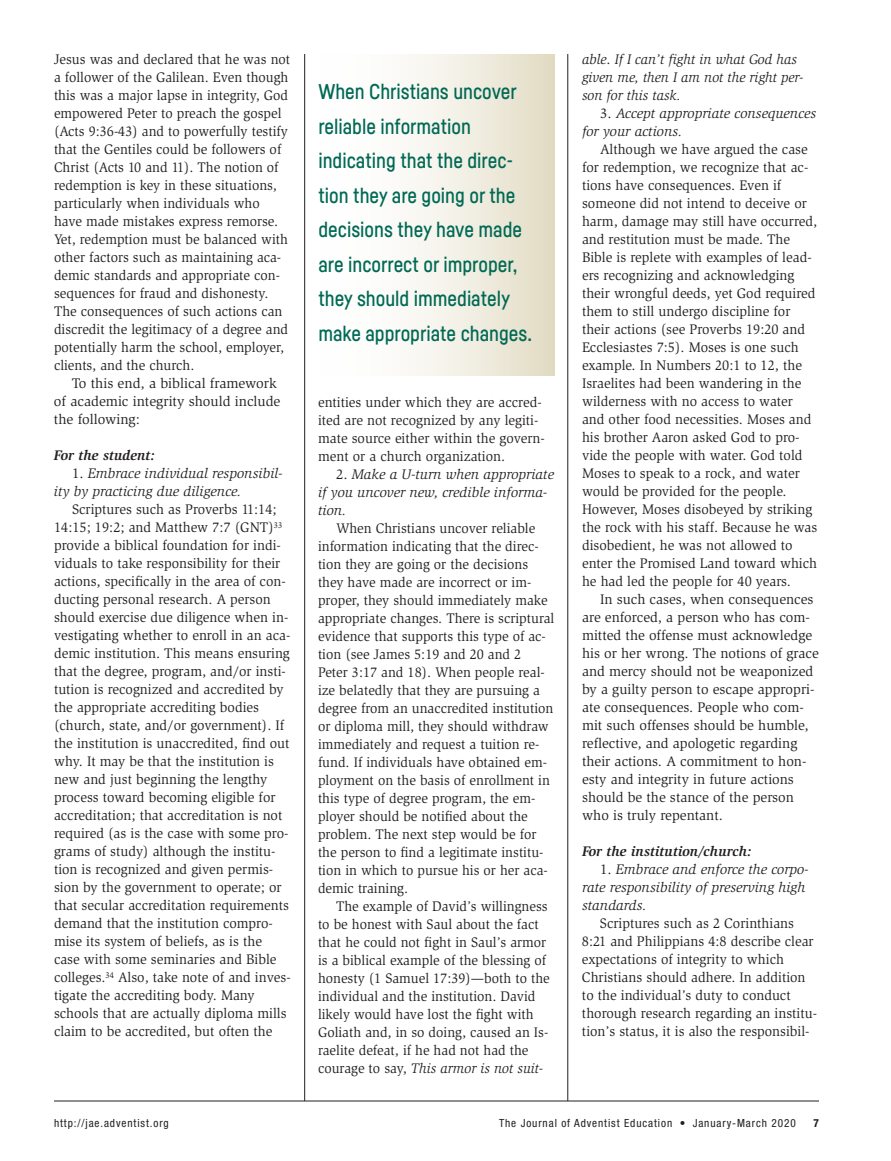
<style>
.page{position:relative;width:891px;height:1161px;background:#fff}
.page>*{position:absolute;margin:0;border:0;box-sizing:border-box;transform-origin:0 0}
.t1{font:500 21px/34.5px "Fabrikat";color:#006954;scale:.96 1}
.t2{font:14.25px/18px "Slimbach Std";color:#231f20}
.t3{font:14.25px/18px "Slimbach Std";color:#231f20;scale:.96 1}
.t4{font:italic 14.25px/18px "Slimbach Std";color:#231f20}
.t5{font:italic 14.25px/18px "Slimbach Std";color:#231f20;scale:.96 1}
.t6{font:italic 700 14.25px "Slimbach Std";color:#231f20}
.t7{font:condensed 11.25px "Helvetica Neue";letter-spacing:.08em;color:#231f20}
.t8{font:700 condensed 11.25px "Helvetica Neue";color:#231f20}
.s1{font-style:normal}
.s2{font-style:italic}
</style>
<div class="page">
<hr style="left:304px;top:54px;width:1px;height:1047px;background:#231f20">
<hr style="left:568px;top:54px;width:1px;height:1047px;background:#231f20">
<hr style="left:54px;top:1101px;width:765px;height:1px;background:#231f20">
<div style="left:318px;top:54px;width:237px;height:322px;background:linear-gradient(to right,#fff,#e5dfc9)"></div>
<p class="t3" style="left:54px;top:52px;width:247px">Jesus was and declared that he was not a follower of the Galilean. Even though this was a major lapse in integrity, God empowered Peter to preach the gospel (Acts 9:36-43) and to powerfully testify that the Gentiles could be followers of Christ (Acts 10 and 11). The notion of redemption is key in these situations, particularly when individuals who have made mistakes express remorse.<br>Yet, redemption must be balanced with other factors such as maintaining aca&shy;demic standards and appropriate con&shy;sequences for fraud and dishonesty.<br>The consequences of such actions can discredit the legitimacy of a degree and potentially harm the school, employer, clients, and the church.</p>
<p class="t2" style="left:54px;top:376px;width:228px;text-indent:18px">To this end, a biblical framework of academic integrity should include the following:</p>
<p class="t6" style="left:54px;top:450px;width:103px">For the student:</p>
<p class="t4" style="left:54px;top:466px;width:230px;text-indent:18px"><span class="s1">1.</span> Embrace individual responsibil&shy;ity by practicing due diligence.</p>
<p class="t2" style="left:54px;top:502px;width:238px;text-indent:18px">Scriptures such as Proverbs 11:14; 14:15; 19:2; and Matthew 7:7 (GNT)<sup>33 </sup>provide a biblical foundation for indi&shy;viduals to take responsibility for their actions, specifically in the area of con&shy;ducting personal research. A person should exercise due diligence when in&shy;vestigating whether to enroll in an aca&shy;demic institution. This means ensuring that the degree, program, and/or insti&shy;tution is recognized and accredited by the appropriate accrediting bodies (church, state, and/or government). If the institution is unaccredited, find out why. It may be that the institution is new and just beginning the lengthy process toward becoming eligible for accreditation; that accreditation is not required (as is the case with some pro&shy;grams of study) although the institu&shy;tion is recognized and given permis&shy;sion by the government to operate; or that secular accreditation requirements demand that the institution compro&shy;mise its system of beliefs, as is the case with some seminaries and Bible colleges.<sup>34</sup> Also, take note of and inves&shy;tigate the accrediting body. Many schools that are actually diploma mills claim to be accredited, but often the</p>
<p class="t1" style="left:318px;top:76px;width:224px">When Christians uncover reliable information indicating that the direc&shy;tion they are going or the decisions they have made are incorrect or improper, they should immediately make appropriate changes.</p>
<p class="t2" style="left:318px;top:395px;width:228px">entities under which they are accred&shy;ited are not recognized by any legiti&shy;mate source either within the govern&shy;ment or a church organization.</p>
<p class="t4" style="left:318px;top:466px;width:238px;text-indent:18px"><span class="s1">2.</span> Make a U-turn when appropriate if you uncover new, credible informa&shy;tion.</p>
<p class="t3" style="left:318px;top:521px;width:248px;text-indent:18px">When Christians uncover reliable information indicating that the direc&shy;tion they are going or the decisions they have made are incorrect or im&shy;proper, they should immediately make appropriate changes. There is scriptural evidence that supports this type of ac&shy;tion (see James 5:19 and 20 and 2<br>Peter 3:17 and 18). When people real&shy;ize belatedly that they are pursuing a degree from an unaccredited institution or diploma mill, they should withdraw immediately and request a tuition re&shy;fund. If individuals have obtained em&shy;ployment on the basis of enrollment in this type of degree program, the em&shy;ployer should be notified about the problem. The next step would be for the person to find a legitimate institu&shy;tion in which to pursue his or her aca&shy;demic training.</p>
<p class="t3" style="left:318px;top:899px;width:243px;text-indent:18px">The example of David’s willingness to be honest with Saul about the fact that he could not fight in Saul’s armor is a biblical example of the blessing of honesty (1 Samuel 17:39)—both to the individual and the institution. David likely would have lost the fight with Goliath and, in so doing, caused an Is&shy;raelite defeat, if he had not had the courage to say, <span class="s2">This armor is not suit-</span></p>
<p class="t5" style="left:582px;top:52px;width:232px">able<span class="s1">.</span> If I can’t fight in what God has given me, then I am not the right per&shy;son for this task.</p>
<p class="t4" style="left:582px;top:106px;width:236px;text-indent:18px"><span class="s1">3.</span> Accept appropriate consequences for your actions.</p>
<p class="t2" style="left:582px;top:142px;width:237px;text-indent:18px">Although we have argued the case for redemption, we recognize that ac&shy;tions have consequences. Even if someone did not intend to deceive or harm, damage may still have occurred, and restitution must be made. The Bible is replete with examples of lead&shy;ers recognizing and acknowledging their wrongful deeds, yet God required them to still undergo discipline for their actions (see Proverbs 19:20 and Ecclesiastes 7:5). Moses is one such example. In Numbers 20:1 to 12, the Israelites had been wandering in the wilderness with no access to water and other food necessities. Moses and his brother Aaron asked God to pro&shy;vide the people with water. God told Moses to speak to a rock, and water would be provided for the people.<br>However, Moses disobeyed by striking the rock with his staff. Because he was disobedient, he was not allowed to enter the Promised Land toward which he had led the people for 40 years.</p>
<p class="t2" style="left:582px;top:592px;width:238px;text-indent:18px">In such cases, when consequences are enforced, a person who has com&shy;mitted the offense must acknowledge his or her wrong. The notions of grace and mercy should not be weaponized by a guilty person to escape appropri&shy;ate consequences. People who com&shy;mit such offenses should be humble, reflective, and apologetic regarding their actions. A commitment to hon&shy;esty and integrity in future actions should be the stance of the person who is truly repentant.</p>
<p class="t6" style="left:582px;top:846px;width:171px">For the institution/church:</p>
<p class="t4" style="left:582px;top:862px;width:228px;text-indent:18px"><span class="s1">1.</span> Embrace and enforce the corpo&shy;rate responsibility of preserving high standards.</p>
<p class="t2" style="left:582px;top:916px;width:237px;text-indent:18px">Scriptures such as 2 Corinthians 8:21 and Philippians 4:8 describe clear expectations of integrity to which Christians should adhere. In addition to the individual’s duty to conduct thorough research regarding an institu&shy;tion’s status, it is also the responsibil-</p>
<p class="t7" style="left:54px;top:1119px;width:116px">http://jae.adventist.org</p>
<p class="t7" style="left:499px;top:1119px;width:298px">The Journal of Adventist Education • January-March 2020</p>
<p class="t8" style="left:814px;top:1119px;width:7px">7</p>
</div>
